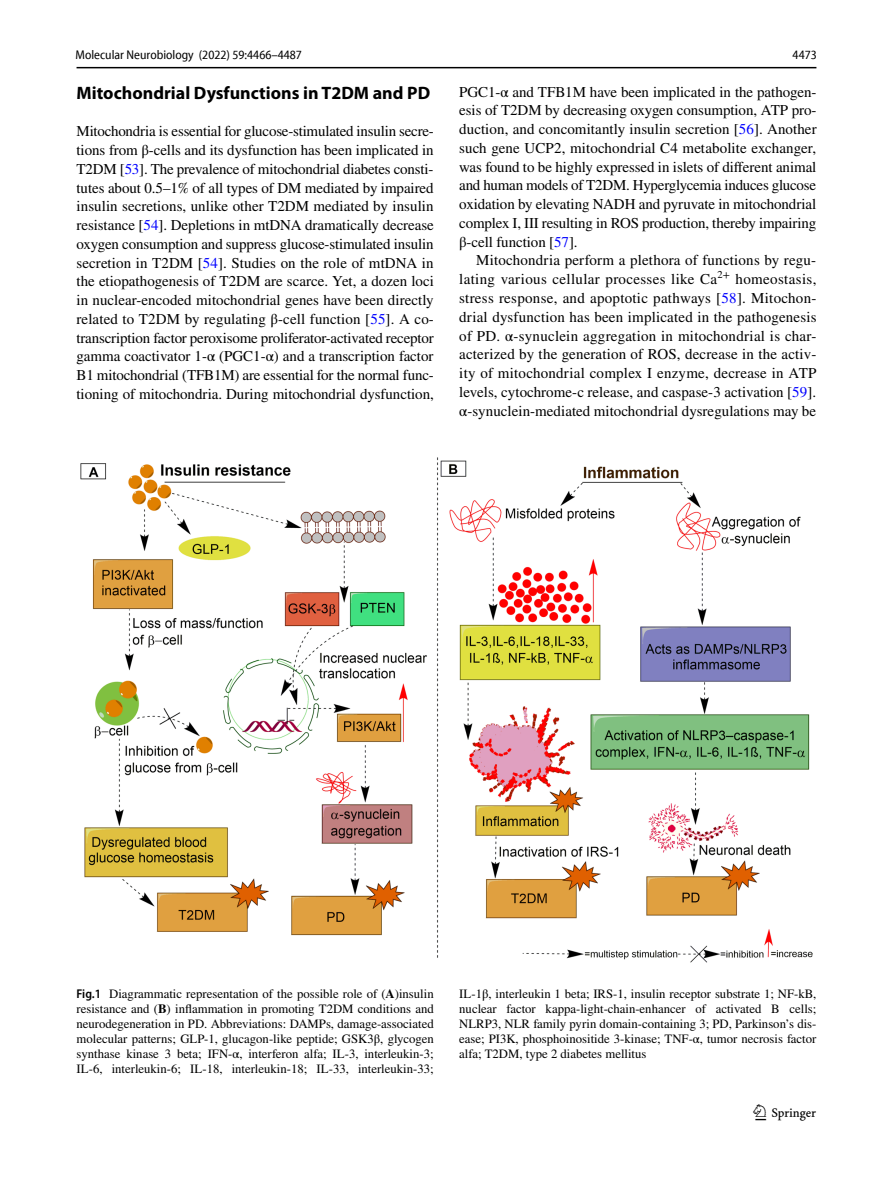
<style>
.page{position:relative;width:893px;height:1187px;background:#fff}
.page>*{position:absolute;margin:0;border:0;box-sizing:border-box;transform-origin:0 0}
.t1{font:22.5px "Springnew Regular 3";color:#000}
.t2{font:700 18px "Myriad Pro";color:#000}
.t3{font:15px/18.8px "STIX";letter-spacing:-.005em;color:#000;text-align:justify}
.t4{font:12.75px/15px "STIX";color:#000;text-align:justify}
.t5{font:semi-condensed 12.75px "Myriad Pro Unic";color:#000}
.s1{color:#00f}
.s2{font-family:"Myriad Pro";font-weight:600;font-stretch:semi-condensed}
.s3{font-weight:700}
</style>
<div class="page">
<hr style="left:77px;top:67px;width:739px;height:1px;background:#000">
<img style="left:81px;top:457px;width:731px;height:505px">
<p class="t5" style="left:76px;top:50px;width:228px">Molecular Neurobiology (2022) 59:4466–4487</p>
<p class="t5" style="left:793px;top:50px;width:26px">4473</p>
<p class="t2" style="left:77px;top:81px;width:355px">Mitochondrial Dysfunctions in T2DM and PD</p>
<p class="t3" style="left:77px;top:123px;width:359px">Mitochondria is essential for glucose-stimulated insulin secre&shy;tions from β-cells and its dysfunction has been implicated in T2DM [<span class="s1">53</span>]. The prevalence of mitochondrial diabetes consti&shy;tutes about 0.5–1% of all types of DM mediated by impaired insulin secretions, unlike other T2DM mediated by insulin resistance [<span class="s1">54</span>]. Depletions in mtDNA dramatically decrease oxygen consumption and suppress glucose-stimulated insulin secretion in T2DM [<span class="s1">54</span>]. Studies on the role of mtDNA in the etiopathogenesis of T2DM are scarce. Yet, a dozen loci in nuclear-encoded mitochondrial genes have been directly related to T2DM by regulating β-cell function [<span class="s1">55</span>]. A co&shy;transcription factor peroxisome proliferator-activated receptor gamma coactivator 1-α (PGC1-α) and a transcription factor B1 mitochondrial (TFB1M) are essential for the normal func&shy;tioning of mitochondria. During mitochondrial dysfunction,</p>
<p class="t3" style="left:459px;top:83px;width:359px">PGC1-α and TFB1M have been implicated in the pathogen&shy;esis of T2DM by decreasing oxygen consumption, ATP pro&shy;duction, and concomitantly insulin secretion [<span class="s1">56</span>]. Another such gene UCP2, mitochondrial C4 metabolite exchanger, was found to be highly expressed in islets of different animal and human models of T2DM. Hyperglycemia induces glucose oxidation by elevating NADH and pyruvate in mitochondrial complex I, III resulting in ROS production, thereby impairing β-cell function [<span class="s1">57</span>].</p>
<p class="t3" style="left:459px;top:252px;width:359px;text-indent:17px">Mitochondria perform a plethora of functions by regu&shy;lating various cellular processes like Ca<sup>2+</sup> homeostasis, stress response, and apoptotic pathways [<span class="s1">58</span>]. Mitochon&shy;drial dysfunction has been implicated in the pathogenesis of PD. α-synuclein aggregation in mitochondrial is char&shy;acterized by the generation of ROS, decrease in the activ&shy;ity of mitochondrial complex I enzyme, decrease in ATP levels, cytochrome-c release, and caspase-3 activation [<span class="s1">59</span>]. α-synuclein-mediated mitochondrial dysregulations may be</p>
<p class="t4" style="left:77px;top:987px;width:359px"><span class="s2">Fig.1</span> Diagrammatic representation of the possible role of (<span class="s3">A</span>)insulin resistance and (<span class="s3">B</span>) inflammation in promoting T2DM conditions and neurodegeneration in PD. Abbreviations: DAMPs, damage-associated molecular patterns; GLP-1, glucagon-like peptide; GSK3β, glycogen synthase kinase 3 beta; IFN-α, interferon alfa; IL-3, interleukin-3; IL-6, interleukin-6; IL-18, interleukin-18; IL-33, interleukin-33;</p>
<p class="t4" style="left:459px;top:987px;width:359px">IL-1β, interleukin 1 beta; IRS-1, insulin receptor substrate 1; NF-kB, nuclear factor kappa-light-chain-enhancer of activated B cells; NLRP3, NLR family pyrin domain-containing 3; PD, Parkinson’s dis&shy;ease; PI3K, phosphoinositide 3-kinase; TNF-α, tumor necrosis factor alfa; T2DM, type 2 diabetes mellitus</p>
<h1 class="t1" style="left:755px;top:1104px;width:62px">1 3</h1>
</div>
